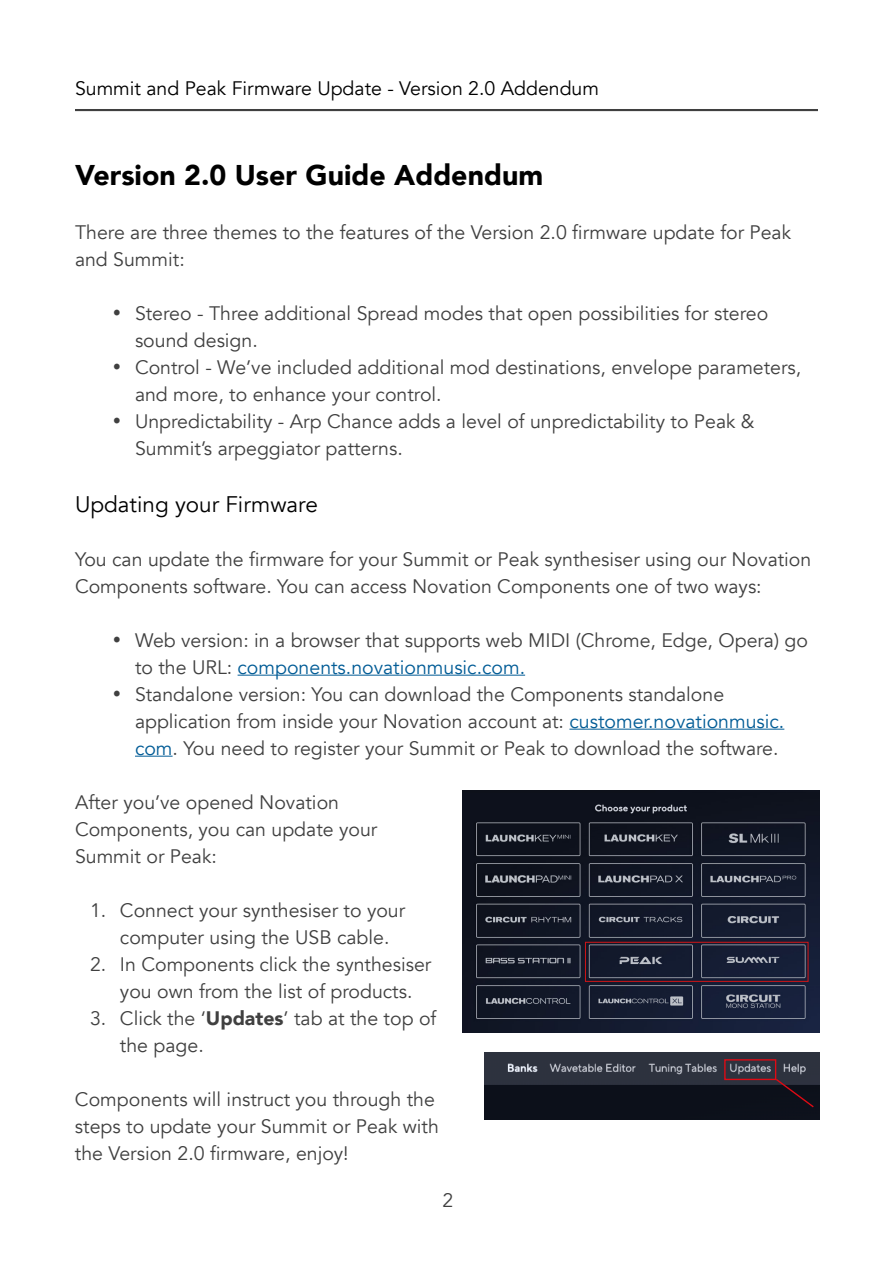
<style>
.page{position:relative;width:893px;height:1263px;background:#fff}
.page>*{position:absolute;margin:0;border:0;box-sizing:border-box;transform-origin:0 0}
.t1{font:900 28.5px "Avenir";color:#000}
.t2{font:22.5px "Avenir";color:#000}
.t3{font:19.5px/27px "Avenir";color:#404040}
.t4{font:19.5px "Avenir";color:#000}
.s1{color:#025c96}
.s2{font-weight:900}
</style>
<div class="page">
<hr style="left:75px;top:109px;width:743px;height:2px;background:#404040">
<hr style="left:238px;top:675px;width:287px;height:1px;background:#025c96">
<hr style="left:569px;top:729px;width:215px;height:1px;background:#025c96">
<hr style="left:135px;top:756px;width:38px;height:1px;background:#025c96">
<img style="left:462px;top:791px;width:358px;height:242px">
<div style="left:585px;top:942px;width:224px;height:40px;border:1px solid #c91517"></div>
<img style="left:485px;top:1052px;width:335px;height:68px">
<svg style="left:774px;top:1077px;width:41px;height:32px"></svg>
<div style="left:724px;top:1059px;width:52px;height:21px;border:1px solid #df0a14"></div>
<p class="t4" style="left:75px;top:76px;width:526px">Summit and Peak Firmware Update - Version 2.0 Addendum</p>
<h1 class="t1" style="left:75px;top:150px;width:470px">Version 2.0 User Guide Addendum</h1>
<p class="t3" style="left:75px;top:219px;width:718px">There are three themes to the features of the Version 2.0 firmware update for Peak and Summit:</p>
<p class="t3" style="left:135px;top:300px;width:635px;text-indent:-23px">• Stereo - Three additional Spread modes that open possibilities for stereo sound design.</p>
<p class="t3" style="left:135px;top:354px;width:668px;text-indent:-23px">• Control - We’ve included additional mod destinations, envelope parameters, and more, to enhance your control.</p>
<p class="t3" style="left:135px;top:408px;width:621px;text-indent:-23px">• Unpredictability - Arp Chance adds a level of unpredictability to Peak &amp;<br>Summit’s arpeggiator patterns.</p>
<p class="t2" style="left:75px;top:490px;width:244px">Updating your Firmware</p>
<p class="t3" style="left:75px;top:546px;width:738px">You can update the firmware for your Summit or Peak synthesiser using our Novation<br>Components software. You can access Novation Components one of two ways:</p>
<p class="t3" style="left:135px;top:627px;width:675px;text-indent:-23px">• Web version: in a browser that supports web MIDI (Chrome, Edge, Opera) go to the URL: <span class="s1">components.novationmusic.com.</span></p>
<p class="t3" style="left:135px;top:681px;width:651px;text-indent:-23px">• Standalone version: You can download the Components standalone application from inside your Novation account at: <span class="s1">customer.novationmusic. com</span>. You need to register your Summit or Peak to download the software.</p>
<p class="t3" style="left:75px;top:789px;width:304px">After you’ve opened Novation<br>Components, you can update your<br>Summit or Peak:</p>
<p class="t3" style="left:120px;top:897px;width:287px;text-indent:-30px">1. Connect your synthesiser to your computer using the USB cable.</p>
<p class="t3" style="left:90px;top:951px;width:343px;text-align:center">2. In Components click the synthesiser you own from the list of products.</p>
<p class="t3" style="left:120px;top:1005px;width:318px;text-indent:-30px">3. Click the ‘<span class="s2">Updates</span>’ tab at the top of the page.</p>
<p class="t3" style="left:75px;top:1086px;width:365px">Components will instruct you through the steps to update your Summit or Peak with the Version 2.0 firmware, enjoy!</p>
<p class="t3" style="left:443px;top:1187px;width:12px">2</p>
</div>
